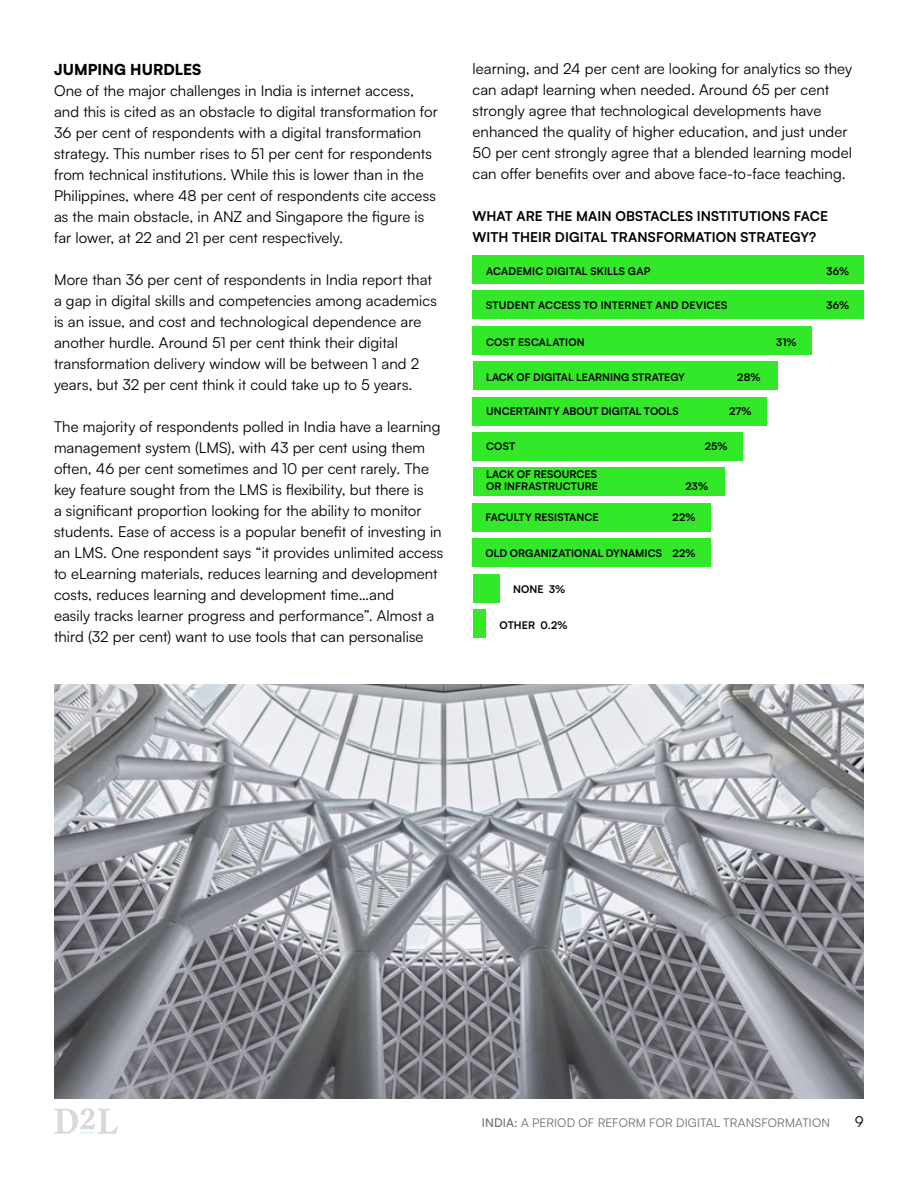
<style>
.page{position:relative;width:918px;height:1188px;background:#fff}
.page>*{position:absolute;margin:0;border:0;box-sizing:border-box;transform-origin:0 0}
.t1{font:15px/21px "Satoshi";letter-spacing:.005em;color:#000}
.t2{font:900 15px "Satoshi";letter-spacing:.005em;color:#000}
.t3{font:700 13.5px/21px "Satoshi";letter-spacing:.005em;color:#000}
.t4{font:12px "Satoshi";letter-spacing:.01em;color:#6d6e71}
.t5{font:700 10.5px/12px "Satoshi";letter-spacing:.005em;color:#000}
.s1{font-weight:500}
</style>
<div class="page">
<svg style="left:54px;top:1108px;width:64px;height:26px"></svg>
<img style="left:54px;top:684px;width:810px;height:415px">
<div style="left:473px;top:255px;width:391px;height:29px;background:#33e829"></div>
<div style="left:473px;top:290px;width:391px;height:29px;background:#33e829"></div>
<div style="left:473px;top:326px;width:339px;height:29px;background:#33e829"></div>
<div style="left:473px;top:361px;width:305px;height:29px;background:#33e829"></div>
<div style="left:473px;top:397px;width:294px;height:29px;background:#33e829"></div>
<div style="left:473px;top:432px;width:270px;height:29px;background:#33e829"></div>
<div style="left:473px;top:467px;width:251px;height:29px;background:#33e829"></div>
<div style="left:473px;top:538px;width:238px;height:29px;background:#33e829"></div>
<div style="left:473px;top:503px;width:238px;height:29px;background:#33e829"></div>
<div style="left:473px;top:574px;width:27px;height:29px;background:#33e829"></div>
<div style="left:473px;top:609px;width:13px;height:29px;background:#33e829"></div>
<p class="t2" style="left:54px;top:58px;width:149px">JUMPING HURDLES</p>
<p class="t1" style="left:54px;top:79px;width:386px">One of the major challenges in India is internet access, and this is cited as an obstacle to digital transformation for 36 per cent of respondents with a digital transformation strategy. This number rises to 51 per cent for respondents from technical institutions. While this is lower than in the Philippines, where 48 per cent of respondents cite access as the main obstacle, in ANZ and Singapore the figure is far lower, at 22 and 21 per cent respectively.</p>
<p class="t1" style="left:54px;top:268px;width:385px">More than 36 per cent of respondents in India report that a gap in digital skills and competencies among academics is an issue, and cost and technological dependence are another hurdle. Around 51 per cent think their digital transformation delivery window will be between 1 and 2 years, but 32 per cent think it could take up to 5 years.</p>
<p class="t1" style="left:54px;top:415px;width:391px">The majority of respondents polled in India have a learning management system (LMS), with 43 per cent using them often, 46 per cent sometimes and 10 per cent rarely. The key feature sought from the LMS is flexibility, but there is<br>a significant proportion looking for the ability to monitor students. Ease of access is a popular benefit of investing in an LMS. One respondent says “it provides unlimited access to eLearning materials, reduces learning and development costs, reduces learning and development time…and<br>easily tracks learner progress and performance”. Almost a third (32 per cent) want to use tools that can personalise</p>
<p class="t1" style="left:473px;top:57px;width:381px">learning, and 24 per cent are looking for analytics so they can adapt learning when needed. Around 65 per cent strongly agree that technological developments have enhanced the quality of higher education, and just under 50 per cent strongly agree that a blended learning model can offer benefits over and above face-to-face teaching.</p>
<p class="t3" style="left:472px;top:204px;width:357px">WHAT ARE THE MAIN OBSTACLES INSTITUTIONS FACE<br>WITH THEIR DIGITAL TRANSFORMATION STRATEGY?</p>
<p class="t5" style="left:486px;top:264px;width:166px">ACADEMIC DIGITAL SKILLS GAP</p>
<p class="t5" style="left:826px;top:264px;width:24px">36%</p>
<p class="t5" style="left:486px;top:298px;width:243px">STUDENT ACCESS TO INTERNET AND DEVICES</p>
<p class="t5" style="left:826px;top:298px;width:24px">36%</p>
<p class="t5" style="left:486px;top:335px;width:100px">COST ESCALATION</p>
<p class="t5" style="left:776px;top:335px;width:22px">31%</p>
<p class="t5" style="left:486px;top:371px;width:200px">LACK OF DIGITAL LEARNING STRATEGY</p>
<p class="t5" style="left:737px;top:371px;width:25px">28%</p>
<p class="t5" style="left:486px;top:405px;width:194px">UNCERTAINTY ABOUT DIGITAL TOOLS</p>
<p class="t5" style="left:729px;top:405px;width:24px">27%</p>
<p class="t5" style="left:486px;top:440px;width:31px">COST</p>
<p class="t5" style="left:705px;top:440px;width:24px">25%</p>
<p class="t5" style="left:486px;top:468px;width:114px">LACK OF RESOURCES<br>OR INFRASTRUCTURE</p>
<p class="t5" style="left:686px;top:480px;width:24px">23%</p>
<p class="t5" style="left:486px;top:510px;width:115px">FACULTY RESISTANCE</p>
<p class="t5" style="left:673px;top:510px;width:24px">22%</p>
<p class="t5" style="left:486px;top:546px;width:211px">OLD ORGANIZATIONAL DYNAMICS 22%</p>
<p class="t5" style="left:513px;top:583px;width:54px">NONE 3%</p>
<p class="t5" style="left:500px;top:618px;width:69px">OTHER 0.2%</p>
<p class="t4" style="left:482px;top:1115px;width:350px"><span class="s1">INDIA:</span> A PERIOD OF REFORM FOR DIGITAL TRANSFORMATION</p>
<p class="t1" style="left:855px;top:1110px;width:11px">9</p>
</div>
